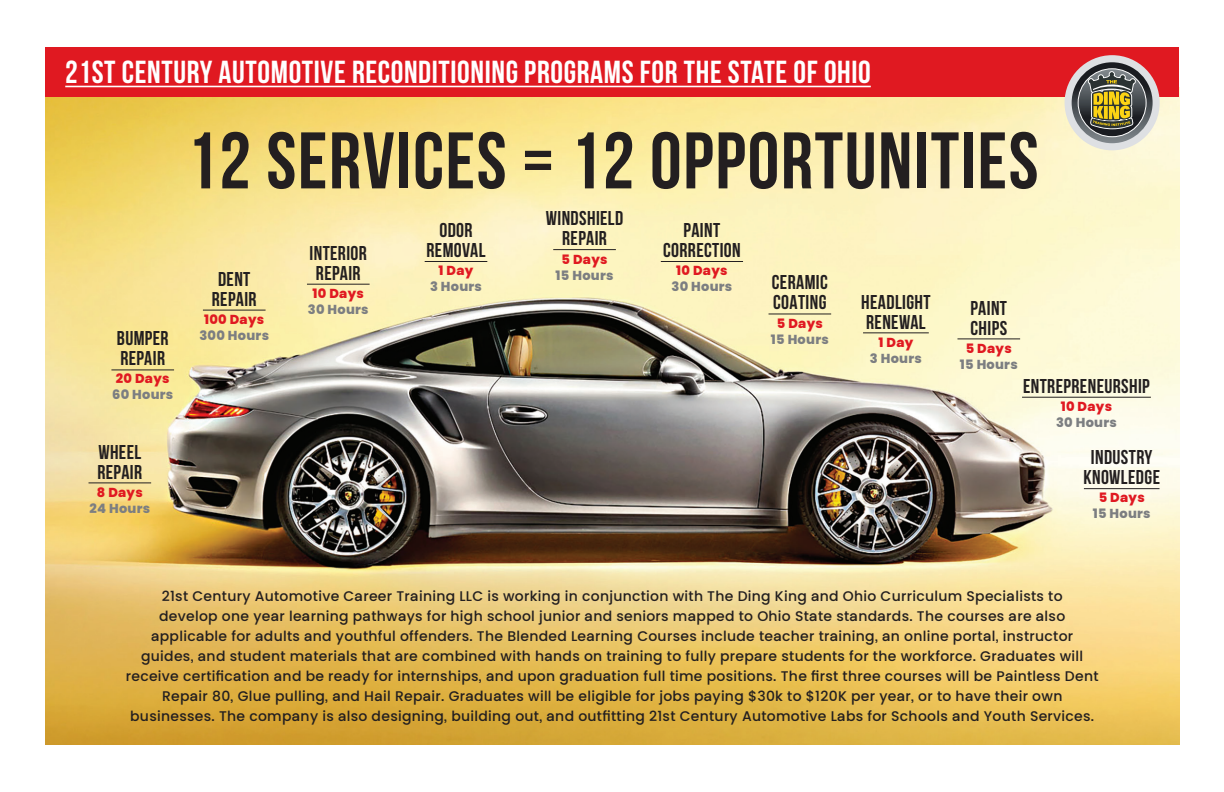
<style>
.page{position:relative;width:1224px;height:792px;background:#fff}
.page>*{position:absolute;margin:0;border:0;box-sizing:border-box;transform-origin:0 0}
.Normal_text{font:700 80px "Bebas Neue";letter-spacing:.02em;color:#231f20}
.t1{font:700 31.9px "Bebas Neue";letter-spacing:.02em;color:#fff}
.t2{font:700 20px/20px "Bebas Neue";letter-spacing:.02em;color:#231f20;text-align:center}
.t3{font:500 14px/20px "Poppins";letter-spacing:.02em;color:#231f20;text-align:center}
.t4{font:800 13px/16px "Poppins";letter-spacing:.02em;color:#7c7e81;text-align:center}
.s1{color:#e01921}
</style>
<div class="page">
<img style="left:45px;top:97px;width:1134px;height:648px">
<div style="left:45px;top:47px;width:1134px;height:50px;background:#e01921"></div>
<hr style="left:65px;top:86px;width:806px;height:1px;background:#fff">
<div style="left:1065px;top:55px;width:95px;height:95px;background:#dee0e3;border-radius:50%"></div>
<svg style="left:1072px;top:62px;width:81px;height:81px"></svg>
<svg style="left:1078px;top:69px;width:68px;height:68px"></svg>
<div style="left:1078px;top:69px;width:68px;height:68px;border:1px solid #fff;border-radius:50%"></div>
<svg style="left:1087px;top:71px;width:49px;height:62px;background:#7f794a"></svg>
<hr style="left:111px;top:369px;width:63px;height:1px;background:#231f20">
<hr style="left:203px;top:310px;width:63px;height:1px;background:#231f20">
<hr style="left:307px;top:284px;width:63px;height:1px;background:#231f20">
<hr style="left:425px;top:261px;width:62px;height:1px;background:#231f20">
<hr style="left:553px;top:249px;width:63px;height:1px;background:#231f20">
<hr style="left:769px;top:313px;width:62px;height:1px;background:#231f20">
<hr style="left:957px;top:338px;width:63px;height:1px;background:#231f20">
<hr style="left:1084px;top:488px;width:76px;height:1px;background:#231f20">
<hr style="left:1022px;top:397px;width:129px;height:1px;background:#231f20">
<hr style="left:863px;top:332px;width:66px;height:1px;background:#231f20">
<hr style="left:661px;top:261px;width:82px;height:1px;background:#231f20">
<hr style="left:89px;top:482px;width:62px;height:1px;background:#231f20">
<p class="t1" style="left:65px;top:54px;width:807px">21ST CENTURY AUTOMOTIVE RECONDITIONING PROGRAMS FOR THE STATE OF OHIO</p>
<p class="t2" style="left:117px;top:328px;width:53px;text-align:left">BUMPER<br>REPAIR</p>
<p class="t4" style="left:112px;top:371px;width:63px;text-align:left"><span class="s1">20 Days<br></span>60 Hours</p>
<p class="t2" style="left:97px;top:442px;width:46px;text-align:left">WHEEL<br>REPAIR</p>
<p class="t4" style="left:89px;top:485px;width:62px"><span class="s1">8 Days<br></span>24 Hours</p>
<p class="Normal_text" style="left:186px;top:117px;width:854px">12 SERVICES = 12 OPPORTUNITIES</p>
<p class="t2" style="left:212px;top:268px;width:46px">DENT<br>REPAIR</p>
<p class="t4" style="left:199px;top:311px;width:71px"><span class="s1">100 Days<br></span>300 Hours</p>
<p class="t2" style="left:546px;top:208px;width:79px">WINDSHIELD<br>REPAIR</p>
<p class="t4" style="left:556px;top:251px;width:59px"><span class="s1">5 Days<br></span>15 Hours</p>
<p class="t2" style="left:427px;top:220px;width:60px">ODOR<br>REMOVAL</p>
<p class="t4" style="left:430px;top:263px;width:54px"><span class="s1">1 Day<br></span>3 Hours</p>
<p class="t2" style="left:663px;top:220px;width:79px">PAINT<br>CORRECTION</p>
<p class="t4" style="left:672px;top:263px;width:62px"><span class="s1">10 Days<br></span>30 Hours</p>
<p class="t2" style="left:310px;top:243px;width:59px">INTERIOR<br>REPAIR</p>
<p class="t4" style="left:308px;top:286px;width:62px"><span class="s1">10 Days<br></span>30 Hours</p>
<p class="t2" style="left:861px;top:292px;width:71px;text-align:left">HEADLIGHT<br>RENEWAL</p>
<p class="t4" style="left:870px;top:335px;width:54px"><span class="s1">1 Day<br></span>3 Hours</p>
<p class="t2" style="left:772px;top:272px;width:57px;text-align:left">CERAMIC<br>COATING</p>
<p class="t4" style="left:771px;top:315px;width:59px"><span class="s1">5 Days<br></span>15 Hours</p>
<p class="t2" style="left:970px;top:298px;width:38px;text-align:left">PAINT<br>CHIPS</p>
<p class="t4" style="left:960px;top:341px;width:59px"><span class="s1">5 Days<br></span>15 Hours</p>
<p class="t2" style="left:1023px;top:376px;width:128px">ENTREPRENEURSHIP</p>
<p class="t4" style="left:1056px;top:399px;width:62px"><span class="s1">10 Days<br></span>30 Hours</p>
<p class="t2" style="left:1083px;top:446px;width:78px">INDUSTRY<br>KNOWLEDGE</p>
<p class="t4" style="left:1093px;top:489px;width:59px"><span class="s1">5 Days<br></span>15 Hours</p>
<p class="t3" style="left:126px;top:586px;width:974px">21st Century Automotive Career Training LLC is working in conjunction with The Ding King and Ohio Curriculum Specialists to<br>develop one year learning pathways for high school junior and seniors mapped to Ohio State standards. The courses are also applicable for adults and youthful offenders. The Blended Learning Courses include teacher training, an online portal, instructor guides, and student materials that are combined with hands on training to fully prepare students for the workforce. Graduates will receive certification and be ready for internships, and upon graduation full time positions. The first three courses will be Paintless Dent Repair 80, Glue pulling, and Hail Repair. Graduates will be eligible for jobs paying $30k to $120K per year, or to have their own businesses. The company is also designing, building out, and outfitting 21st Century Automotive Labs for Schools and Youth Services.</p>
</div>
